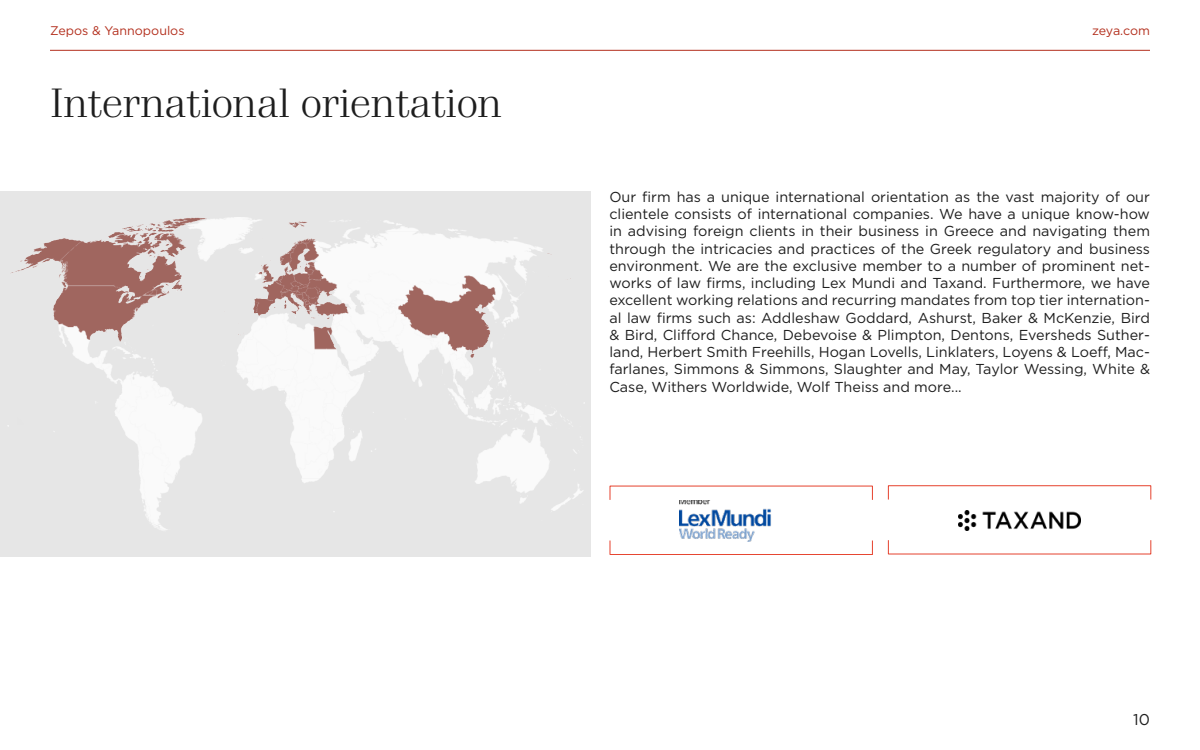
<style>
.page{position:relative;width:1200px;height:750px;background:#fff}
.page>*{position:absolute;margin:0;border:0;box-sizing:border-box;transform-origin:0 0}
.t1{font:300 40.62px "Waldorf TL Pro";color:#1e1e1e}
.t2{font:15.62px "Gotham Greek";color:#1e1e1e}
.t3{font:14.38px/17.2px "Gotham Greek";color:#1e1e1e;text-align:justify}
.t4{font:12.5px "Gotham Greek";color:#b32f1d}
</style>
<div class="page">
<hr style="left:50px;top:50px;width:1100px;height:1px;background:#b32f1d">
<div style="left:0;top:191px;width:590px;height:366px;background:#e6e6e6"></div>
<img style="left:11px;top:217px;width:572px;height:313px">
<div style="left:609px;top:540px;width:264px;height:15px;border:1px solid #e64632"></div>
<img style="left:680px;top:500px;width:98px;height:41px">
<img style="left:959px;top:511px;width:121px;height:19px">
<div style="left:888px;top:485px;width:263px;height:15px;border:1px solid #e64632"></div>
<p class="t4" style="left:50px;top:24px;width:136px">Zepos &amp; Yannopoulos</p>
<p class="t4" style="left:1092px;top:24px;width:59px">zeya.com</p>
<h1 class="t1" style="left:50px;top:79px;width:454px">International orientation</h1>
<p class="t3" style="left:609px;top:188px;width:542px">Our firm has a unique international orientation as the vast majority of our clientele consists of international companies. We have a unique know-how in advising foreign clients in their business in Greece and navigating them through the intricacies and practices of the Greek regulatory and business environment. We are the exclusive member to a number of prominent net&shy;works of law firms, including Lex Mundi and Taxand. Furthermore, we have excellent working relations and recurring mandates from top tier internation&shy;al law firms such as: Addleshaw Goddard, Ashurst, Baker &amp; McKenzie, Bird &amp; Bird, Clifford Chance, Debevoise &amp; Plimpton, Dentons, Eversheds Suther&shy;land, Herbert Smith Freehills, Hogan Lovells, Linklaters, Loyens &amp; Loeff, Mac&shy;farlanes, Simmons &amp; Simmons, Slaughter and May, Taylor Wessing, White &amp; Case, Withers Worldwide, Wolf Theiss and more...</p>
<p class="t2" style="left:1133px;top:711px;width:18px">10</p>
</div>
